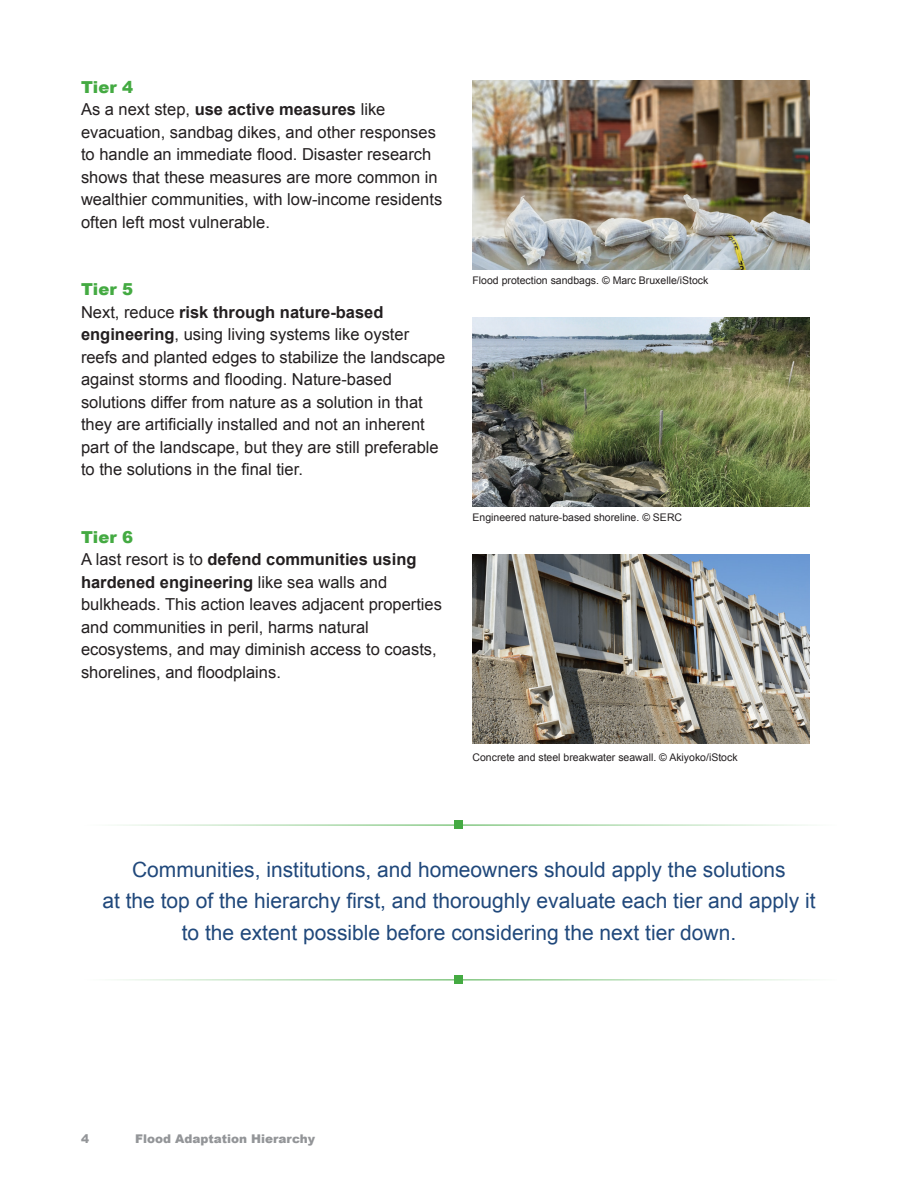
<style>
.page{position:relative;width:918px;height:1188px;background:#fff}
.page>*{position:absolute;margin:0;border:0;box-sizing:border-box;transform-origin:0 0}
.text_11_15_-_Arial{font:21px/31.5px "Arial";color:#20487b;text-align:center}
.text_11_15_-_Arial-2{font:16.5px/22.5px "Arial";color:#231f20}
.text_11_15_-_Arial-3{font:900 16.5px "Arial";color:#44aa42}
.t1{font:900 12px "Arial";color:#939598}
.Caption_Credit{font:10.5px "Arial";color:#231f20}
.s1{font-weight:700}
</style>
<div class="page">
<img style="left:472px;top:80px;width:337px;height:189px">
<img style="left:472px;top:317px;width:337px;height:189px">
<img style="left:472px;top:554px;width:337px;height:189px">
<hr style="left:81px;top:825px;width:756px;height:1px;background:#44aa42">
<div style="left:454px;top:820px;width:10px;height:9px;background:#44aa42"></div>
<hr style="left:81px;top:980px;width:756px;height:1px;background:#44aa42">
<div style="left:454px;top:975px;width:10px;height:9px;background:#44aa42"></div>
<p class="text_11_15_-_Arial-3" style="left:81px;top:75px;width:54px">Tier 4</p>
<p class="text_11_15_-_Arial-2" style="left:81px;top:98px;width:363px">As a next step, <span class="s1">use active measures</span> like evacuation, sandbag dikes, and other responses to handle an immediate flood. Disaster research shows that these measures are more common in wealthier communities, with low-income residents often left most vulnerable.</p>
<p class="text_11_15_-_Arial-3" style="left:81px;top:277px;width:54px">Tier 5</p>
<p class="text_11_15_-_Arial-2" style="left:81px;top:301px;width:366px">Next, reduce <span class="s1">risk through nature-based engineering</span>, using living systems like oyster reefs and planted edges to stabilize the landscape against storms and flooding. Nature-based solutions differ from nature as a solution in that they are artificially installed and not an inherent part of the landscape, but they are still preferable to the solutions in the final tier.</p>
<p class="text_11_15_-_Arial-3" style="left:81px;top:525px;width:54px">Tier 6</p>
<p class="text_11_15_-_Arial-2" style="left:81px;top:548px;width:363px">A last resort is to <span class="s1">defend communities using hardened engineering</span> like sea walls and bulkheads. This action leaves adjacent properties and communities in peril, harms natural ecosystems, and may diminish access to coasts, shorelines, and floodplains.</p>
<p class="Caption_Credit" style="left:472px;top:273px;width:237px">Flood protection sandbags. © Marc Bruxelle/iStock</p>
<p class="Caption_Credit" style="left:472px;top:510px;width:211px">Engineered nature-based shoreline. © SERC</p>
<p class="Caption_Credit" style="left:472px;top:750px;width:267px">Concrete and steel breakwater seawall. © Akiyoko/iStock</p>
<p class="text_11_15_-_Arial" style="left:102px;top:854px;width:715px">Communities, institutions, and homeowners should apply the solutions<br>at the top of the hierarchy first, and thoroughly evaluate each tier and apply it to the extent possible before considering the next tier down.</p>
<p class="t1" style="left:81px;top:1130px;width:10px">4</p>
<p class="t1" style="left:135px;top:1130px;width:182px">Flood Adaptation Hierarchy</p>
</div>
